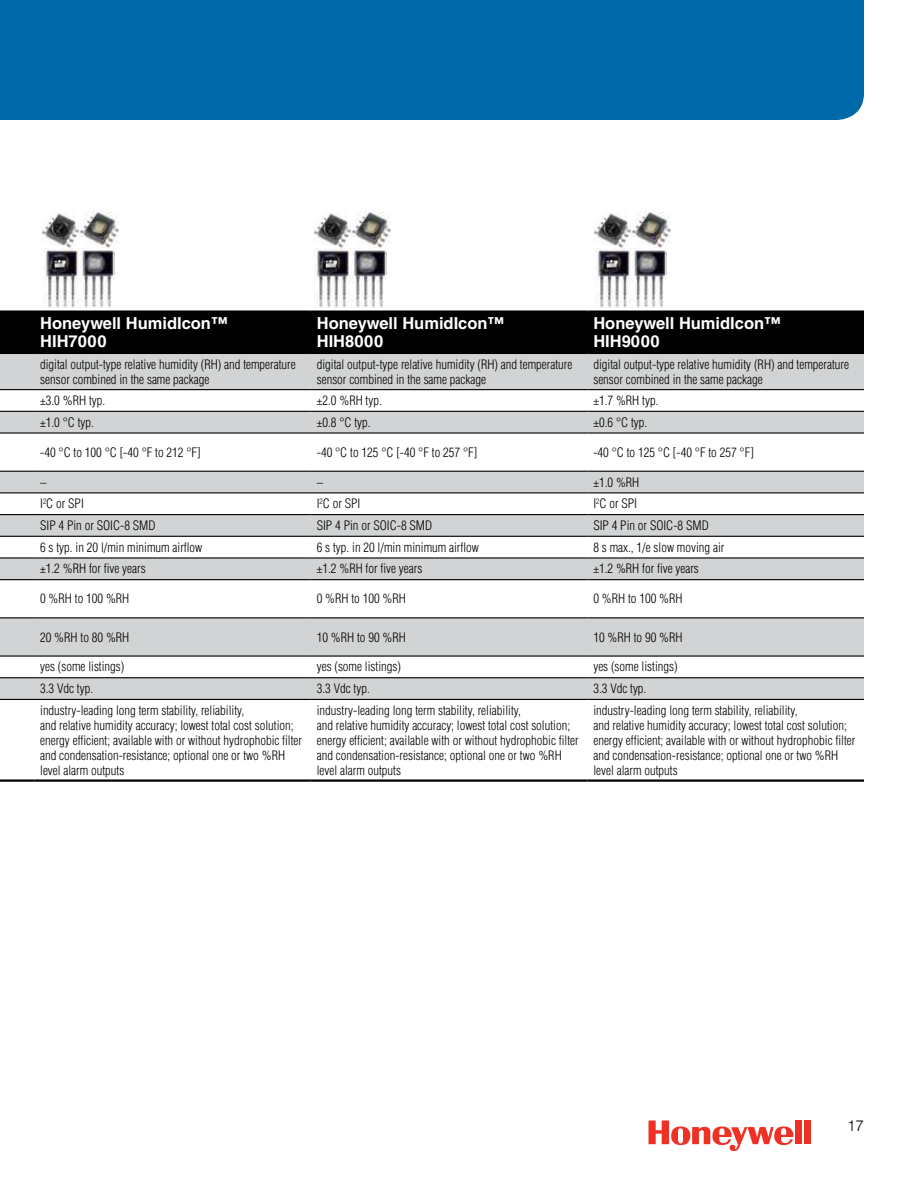
<style>
.page{position:relative;width:918px;height:1188px;background:#fff}
.page>*{position:absolute;margin:0;border:0;box-sizing:border-box;transform-origin:0 0}
.t1{font:700 16.5px/18px "Helvetica LT Std";color:#fff}
.t2{font:300 15px "Helvetica LT Std";color:#000}
.t3{font:300 condensed 12.75px/15px "Helvetica LT Std";color:#000}
</style>
<div class="page">
<div style="left:795px;top:1120px;width:7px;height:24px;background:#ee3124"></div>
<div style="left:804px;top:1120px;width:7px;height:24px;background:#ee3124"></div>
<svg style="left:649px;top:1120px;width:144px;height:31px"></svg>
<div style="left:0;top:0;width:864px;height:120px;background:#0069aa"></div>
<div style="left:0;top:313px;width:864px;height:40px;background:#000"></div>
<svg style="left:0;top:354px;width:864px;height:345px;fill:#d1d3d4"></svg>
<hr style="left:0;top:353px;width:34px;height:1px;background:#000">
<hr style="left:34px;top:353px;width:277px;height:1px;background:#000">
<hr style="left:311px;top:353px;width:276px;height:1px;background:#000">
<hr style="left:587px;top:353px;width:277px;height:1px;background:#000">
<hr style="left:0;top:699px;width:34px;height:1px;background:#000">
<hr style="left:34px;top:699px;width:277px;height:1px;background:#000">
<hr style="left:311px;top:699px;width:276px;height:1px;background:#000">
<hr style="left:587px;top:699px;width:277px;height:1px;background:#000">
<hr style="left:0;top:310px;width:34px;height:3px;background:#000">
<hr style="left:34px;top:310px;width:277px;height:3px;background:#000">
<hr style="left:311px;top:310px;width:276px;height:3px;background:#000">
<hr style="left:587px;top:310px;width:277px;height:3px;background:#000">
<hr style="left:0;top:779px;width:34px;height:3px;background:#000">
<hr style="left:34px;top:779px;width:277px;height:3px;background:#000">
<hr style="left:311px;top:779px;width:276px;height:3px;background:#000">
<hr style="left:587px;top:779px;width:277px;height:3px;background:#000">
<hr style="left:0;top:389px;width:34px;height:1px;background:#000">
<hr style="left:34px;top:389px;width:277px;height:1px;background:#000">
<hr style="left:311px;top:389px;width:276px;height:1px;background:#000">
<hr style="left:587px;top:389px;width:277px;height:1px;background:#000">
<hr style="left:0;top:411px;width:34px;height:1px;background:#000">
<hr style="left:34px;top:411px;width:277px;height:1px;background:#000">
<hr style="left:311px;top:411px;width:276px;height:1px;background:#000">
<hr style="left:587px;top:411px;width:277px;height:1px;background:#000">
<hr style="left:0;top:432px;width:34px;height:2px;background:#000">
<hr style="left:34px;top:432px;width:277px;height:2px;background:#000">
<hr style="left:311px;top:432px;width:276px;height:2px;background:#000">
<hr style="left:587px;top:432px;width:277px;height:2px;background:#000">
<hr style="left:0;top:471px;width:34px;height:1px;background:#000">
<hr style="left:34px;top:471px;width:277px;height:1px;background:#000">
<hr style="left:311px;top:471px;width:276px;height:1px;background:#000">
<hr style="left:587px;top:471px;width:277px;height:1px;background:#000">
<hr style="left:0;top:492px;width:34px;height:1px;background:#000">
<hr style="left:34px;top:492px;width:277px;height:1px;background:#000">
<hr style="left:311px;top:492px;width:276px;height:1px;background:#000">
<hr style="left:587px;top:492px;width:277px;height:1px;background:#000">
<hr style="left:0;top:514px;width:34px;height:1px;background:#000">
<hr style="left:34px;top:514px;width:277px;height:1px;background:#000">
<hr style="left:311px;top:514px;width:276px;height:1px;background:#000">
<hr style="left:587px;top:514px;width:277px;height:1px;background:#000">
<hr style="left:0;top:536px;width:34px;height:1px;background:#000">
<hr style="left:34px;top:536px;width:277px;height:1px;background:#000">
<hr style="left:311px;top:536px;width:276px;height:1px;background:#000">
<hr style="left:587px;top:536px;width:277px;height:1px;background:#000">
<hr style="left:0;top:557px;width:34px;height:2px;background:#000">
<hr style="left:34px;top:557px;width:277px;height:2px;background:#000">
<hr style="left:311px;top:557px;width:276px;height:2px;background:#000">
<hr style="left:587px;top:557px;width:277px;height:2px;background:#000">
<hr style="left:0;top:579px;width:34px;height:1px;background:#000">
<hr style="left:34px;top:579px;width:277px;height:1px;background:#000">
<hr style="left:311px;top:579px;width:276px;height:1px;background:#000">
<hr style="left:587px;top:579px;width:277px;height:1px;background:#000">
<hr style="left:0;top:617px;width:34px;height:1px;background:#000">
<hr style="left:34px;top:617px;width:277px;height:1px;background:#000">
<hr style="left:311px;top:617px;width:276px;height:1px;background:#000">
<hr style="left:587px;top:617px;width:277px;height:1px;background:#000">
<hr style="left:0;top:655px;width:34px;height:2px;background:#000">
<hr style="left:34px;top:655px;width:277px;height:2px;background:#000">
<hr style="left:311px;top:655px;width:276px;height:2px;background:#000">
<hr style="left:587px;top:655px;width:277px;height:2px;background:#000">
<hr style="left:0;top:677px;width:34px;height:1px;background:#000">
<hr style="left:34px;top:677px;width:277px;height:1px;background:#000">
<hr style="left:311px;top:677px;width:276px;height:1px;background:#000">
<hr style="left:587px;top:677px;width:277px;height:1px;background:#000">
<img style="left:41px;top:212px;width:78px;height:37px">
<img style="left:43px;top:249px;width:71px;height:58px">
<img style="left:313px;top:212px;width:78px;height:37px">
<img style="left:315px;top:249px;width:71px;height:58px">
<img style="left:594px;top:212px;width:77px;height:37px">
<img style="left:595px;top:249px;width:72px;height:58px">
<p class="t1" style="left:40px;top:314px;width:189px">Honeywell HumidIcon™<br>HIH7000</p>
<p class="t1" style="left:317px;top:314px;width:189px">Honeywell HumidIcon™<br>HIH8000</p>
<p class="t1" style="left:593px;top:314px;width:189px">Honeywell HumidIcon™<br>HIH9000</p>
<p class="t3" style="left:40px;top:356px;width:257px">digital output-type relative humidity (RH) and temperature sensor combined in the same package</p>
<p class="t3" style="left:317px;top:356px;width:257px">digital output-type relative humidity (RH) and temperature sensor combined in the same package</p>
<p class="t3" style="left:593px;top:356px;width:257px">digital output-type relative humidity (RH) and temperature sensor combined in the same package</p>
<p class="t3" style="left:40px;top:393px;width:67px">±3.0 %RH typ.</p>
<p class="t3" style="left:317px;top:393px;width:67px">±2.0 %RH typ.</p>
<p class="t3" style="left:593px;top:393px;width:67px">±1.7 %RH typ.</p>
<p class="t3" style="left:40px;top:415px;width:55px">±1.0 °C typ.</p>
<p class="t3" style="left:317px;top:415px;width:55px">±0.8 °C typ.</p>
<p class="t3" style="left:593px;top:415px;width:55px">±0.6 °C typ.</p>
<p class="t3" style="left:40px;top:444px;width:162px">-40 °C to 100 °C [-40 °F to 212 °F]</p>
<p class="t3" style="left:317px;top:444px;width:162px">-40 °C to 125 °C [-40 °F to 257 °F]</p>
<p class="t3" style="left:593px;top:444px;width:162px">-40 °C to 125 °C [-40 °F to 257 °F]</p>
<p class="t3" style="left:40px;top:474px;width:8px">–</p>
<p class="t3" style="left:317px;top:474px;width:8px">–</p>
<p class="t3" style="left:593px;top:474px;width:48px">±1.0 %RH</p>
<p class="t3" style="left:40px;top:496px;width:45px">I<sup>2</sup>C or SPI</p>
<p class="t3" style="left:317px;top:496px;width:45px">I<sup>2</sup>C or SPI</p>
<p class="t3" style="left:593px;top:496px;width:45px">I<sup>2</sup>C or SPI</p>
<p class="t3" style="left:40px;top:518px;width:117px">SIP 4 Pin or SOIC-8 SMD</p>
<p class="t3" style="left:317px;top:518px;width:117px">SIP 4 Pin or SOIC-8 SMD</p>
<p class="t3" style="left:593px;top:518px;width:117px">SIP 4 Pin or SOIC-8 SMD</p>
<p class="t3" style="left:40px;top:540px;width:164px">6 s typ. in 20 l/min minimum airflow</p>
<p class="t3" style="left:317px;top:540px;width:164px">6 s typ. in 20 l/min minimum airflow</p>
<p class="t3" style="left:593px;top:540px;width:133px">8 s max., 1/e slow moving air</p>
<p class="t3" style="left:40px;top:561px;width:107px">±1.2 %RH for five years</p>
<p class="t3" style="left:317px;top:561px;width:107px">±1.2 %RH for five years</p>
<p class="t3" style="left:593px;top:561px;width:107px">±1.2 %RH for five years</p>
<p class="t3" style="left:40px;top:591px;width:91px">0 %RH to 100 %RH</p>
<p class="t3" style="left:317px;top:591px;width:91px">0 %RH to 100 %RH</p>
<p class="t3" style="left:593px;top:591px;width:91px">0 %RH to 100 %RH</p>
<p class="t3" style="left:40px;top:629px;width:91px">20 %RH to 80 %RH</p>
<p class="t3" style="left:317px;top:629px;width:91px">10 %RH to 90 %RH</p>
<p class="t3" style="left:593px;top:629px;width:91px">10 %RH to 90 %RH</p>
<p class="t3" style="left:40px;top:659px;width:86px">yes (some listings)</p>
<p class="t3" style="left:317px;top:659px;width:86px">yes (some listings)</p>
<p class="t3" style="left:593px;top:659px;width:86px">yes (some listings)</p>
<p class="t3" style="left:40px;top:681px;width:55px">3.3 Vdc typ.</p>
<p class="t3" style="left:317px;top:681px;width:55px">3.3 Vdc typ.</p>
<p class="t3" style="left:593px;top:681px;width:55px">3.3 Vdc typ.</p>
<p class="t3" style="left:40px;top:702px;width:263px">industry-leading long term stability, reliability,<br>and relative humidity accuracy; lowest total cost solution; energy efficient; available with or without hydrophobic filter and condensation-resistance; optional one or two %RH level alarm outputs</p>
<p class="t3" style="left:317px;top:702px;width:263px">industry-leading long term stability, reliability,<br>and relative humidity accuracy; lowest total cost solution; energy efficient; available with or without hydrophobic filter and condensation-resistance; optional one or two %RH level alarm outputs</p>
<p class="t3" style="left:593px;top:702px;width:263px">industry-leading long term stability, reliability,<br>and relative humidity accuracy; lowest total cost solution; energy efficient; available with or without hydrophobic filter and condensation-resistance; optional one or two %RH level alarm outputs</p>
<p class="t2" style="left:847px;top:1117px;width:18px">17</p>
</div>
